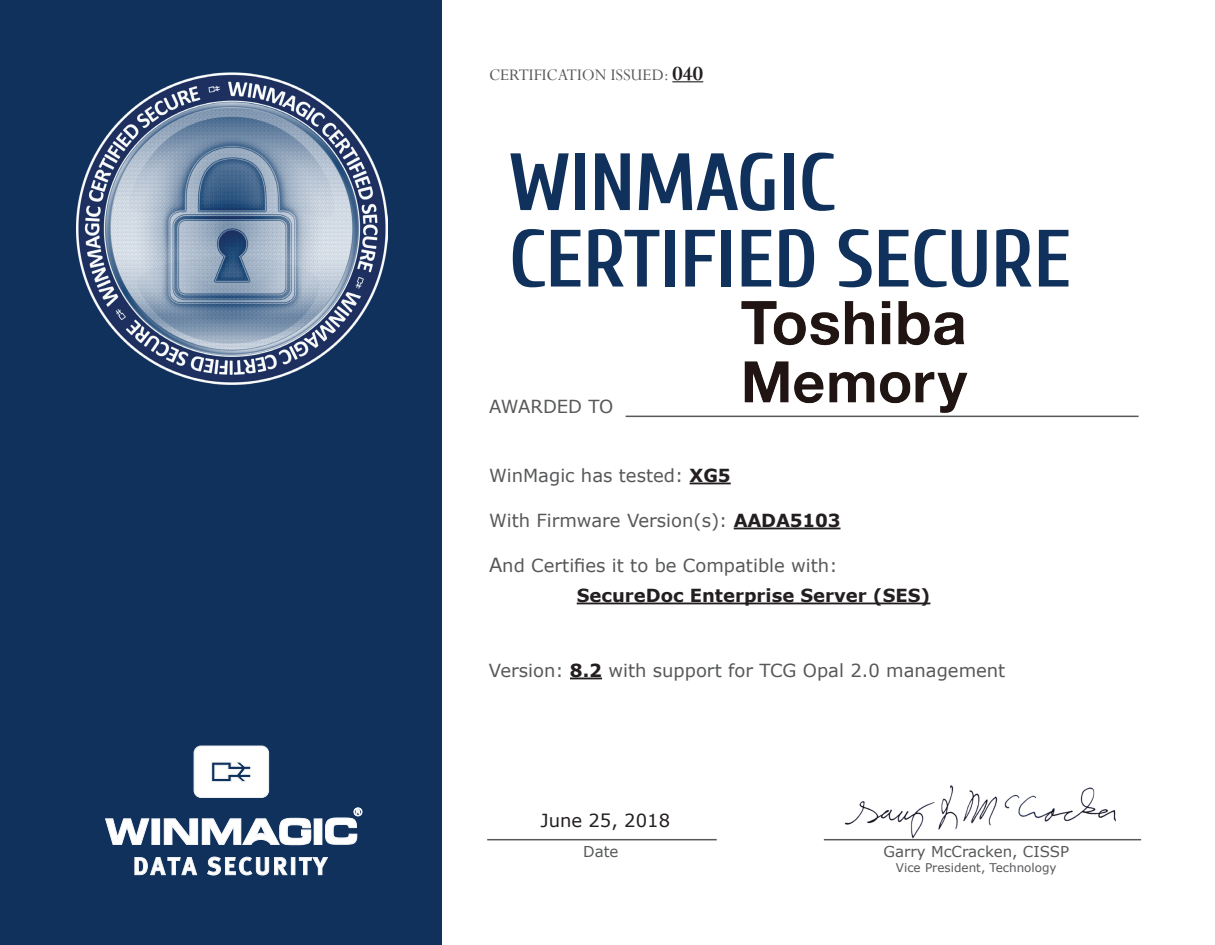
<style>
.page{position:relative;width:1215px;height:945px;background:#fff}
.page>*{position:absolute;margin:0;border:0;box-sizing:border-box;transform-origin:0 0}
.t1{font:700 81px/76.5px "Cuprum";letter-spacing:-.01em;color:#0f315b}
.t2{font:18px/30px "Verdana";color:#57585a}
.t3{font:18px "Perpetua";color:#57585a}
.t4{font:18px "Verdana";color:#231f20}
.t5{font:15px "Verdana";color:#57585a}
.t6{font:12px "Verdana";color:#57585a}
.s1{font-weight:700;font-size:22.5px;color:#231f20}
.s2{font-weight:700;color:#231f20}
.s3{font-size:19.5px}
</style>
<div class="page">
<div style="left:0;top:0;width:441px;height:945px;background:#0f315b"></div>
<hr style="left:672px;top:81px;width:31px;height:1px;background:#231f20">
<hr style="left:690px;top:483px;width:41px;height:1px;background:#231f20">
<hr style="left:734px;top:528px;width:107px;height:1px;background:#231f20">
<hr style="left:577px;top:603px;width:353px;height:1px;background:#231f20">
<hr style="left:570px;top:678px;width:32px;height:1px;background:#231f20">
<hr style="left:626px;top:416px;width:513px;height:1px;background:#57585a">
<hr style="left:824px;top:839px;width:317px;height:1px;background:#57585a">
<img style="left:76px;top:73px;width:311px;height:312px">
<svg style="left:193px;top:746px;width:76px;height:52px;background:#e9ecef"></svg>
<svg style="left:134px;top:857px;width:64px;height:18px"></svg>
<svg style="left:207px;top:856px;width:81px;height:19px"></svg>
<svg style="left:291px;top:857px;width:4px;height:18px"></svg>
<svg style="left:299px;top:857px;width:30px;height:18px"></svg>
<svg style="left:105px;top:807px;width:257px;height:39px"></svg>
<hr style="left:487px;top:839px;width:230px;height:1px;background:#57585a">
<img style="left:834px;top:785px;width:295px;height:56px">
<img style="left:741px;top:301px;width:227px;height:112px">
<p class="t3" style="left:489px;top:64px;width:216px">CERTIFICATION ISSUED: <span class="s1">040</span></p>
<h1 class="t1" style="left:509px;top:144px;width:564px">WINMAGIC<br>CERTIFIED SECURE</h1>
<p class="t2" style="left:489px;top:392px;width:126px">AWARDED TO</p>
<p class="t2" style="left:489px;top:461px;width:243px">WinMagic has tested: <span class="s2">XG5</span></p>
<p class="t2" style="left:489px;top:506px;width:353px">With Firmware Version(s): <span class="s2">AADA5103</span></p>
<p class="t2" style="left:577px;top:551px;width:355px;text-indent:-88px"><span class="s3">A</span>nd Certifies it to be Compatible with:<br><span class="s2">SecureDoc Enterprise Server (SES)</span></p>
<p class="t2" style="left:489px;top:656px;width:518px">Version: <span class="s2">8.2</span> with support for TCG Opal 2.0 management</p>
<p class="t4" style="left:541px;top:808px;width:131px">June 25, 2018</p>
<p class="t5" style="left:583px;top:841px;width:37px">Date</p>
<p class="t5" style="left:884px;top:841px;width:187px">Garry McCracken, CISSP</p>
<p class="t6" style="left:896px;top:859px;width:162px">Vice President, Technology</p>
</div>
